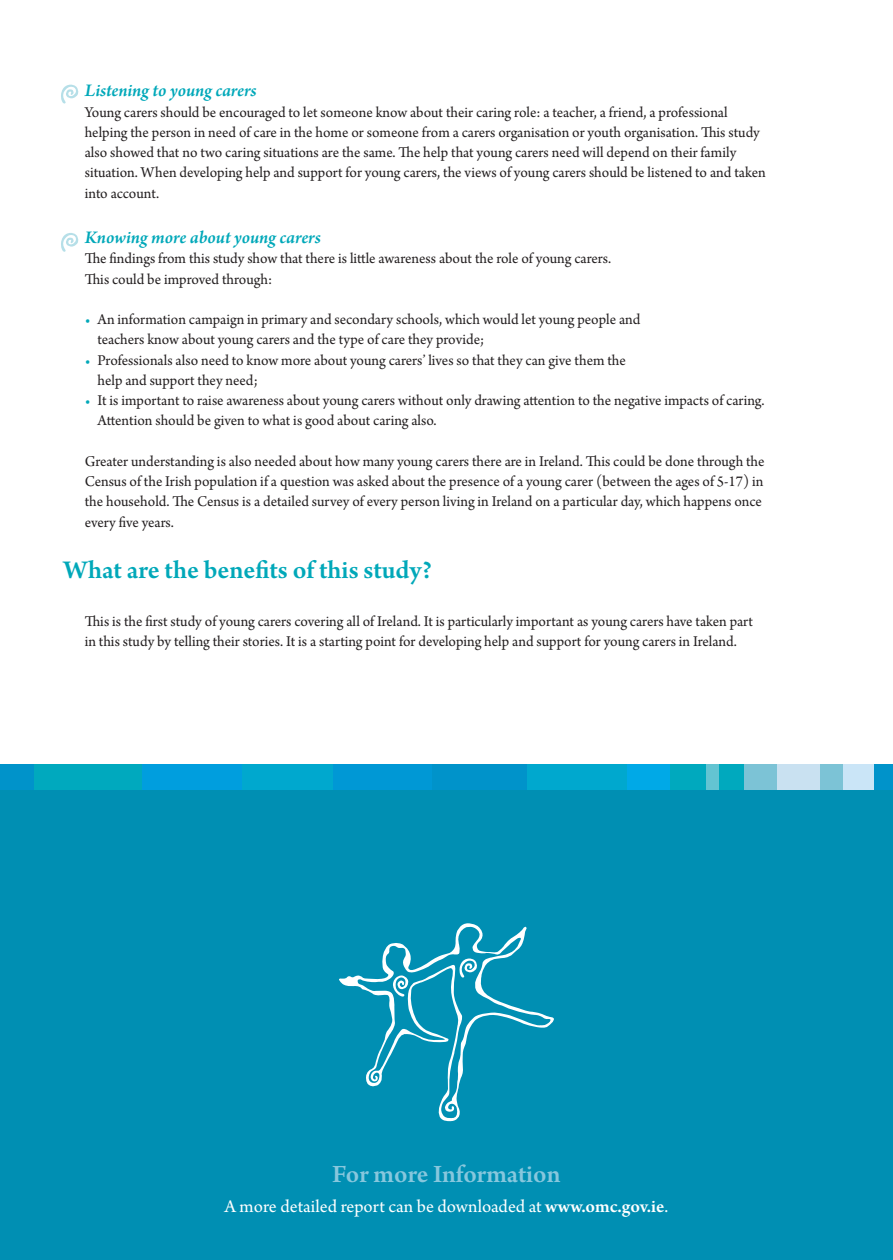
<style>
.page{position:relative;width:893px;height:1260px;background:#fff}
.page>*{position:absolute;margin:0;border:0;box-sizing:border-box;transform-origin:0 0}
.t1{font:600 27px "Arno Pro";color:#00a8b9}
.t2{font:600 26.4px "Arno Pro";color:#87c7dd}
.t3{font:18.9px "Arno Pro";color:#fff}
.t4{font:italic 600 18.75px "Arno Pro";letter-spacing:-.005em;color:#00a8b9}
.t5{font:15.75px/20.2px "Arno Pro";color:#231f20}
.s1{color:#00a8b9}
.s2{font-weight:600}
</style>
<div class="page">
<div style="left:0;top:777px;width:892px;height:483px;background:#008fb3"></div>
<svg style="left:339px;top:923px;width:214px;height:198px"></svg>
<div style="left:873px;top:764px;width:19px;height:25px;background:#0093ca"></div>
<div style="left:0;top:764px;width:34px;height:25px;background:#0093ca"></div>
<div style="left:34px;top:764px;width:108px;height:25px;background:#00a9be"></div>
<div style="left:142px;top:764px;width:100px;height:25px;background:#009ede"></div>
<div style="left:242px;top:764px;width:90px;height:25px;background:#00a8ce"></div>
<div style="left:332px;top:764px;width:100px;height:25px;background:#0098d5"></div>
<div style="left:432px;top:764px;width:95px;height:25px;background:#0093ca"></div>
<div style="left:527px;top:764px;width:100px;height:25px;background:#00a8ce"></div>
<div style="left:627px;top:764px;width:43px;height:25px;background:#00a9e7"></div>
<div style="left:670px;top:764px;width:36px;height:25px;background:#00a9be"></div>
<div style="left:706px;top:764px;width:13px;height:25px;background:#63c4d2"></div>
<div style="left:719px;top:764px;width:154px;height:25px;background:#00a9be"></div>
<div style="left:744px;top:764px;width:33px;height:25px;background:#7cc3d6"></div>
<div style="left:777px;top:764px;width:42px;height:25px;background:#c9e1f1"></div>
<div style="left:819px;top:764px;width:23px;height:25px;background:#7cc3d6"></div>
<div style="left:842px;top:764px;width:31px;height:25px;background:#cae5f7"></div>
<svg style="left:61px;top:85px;width:17px;height:18px"></svg>
<svg style="left:61px;top:233px;width:17px;height:19px"></svg>
<p class="t4" style="left:85px;top:83px;width:173px">Listening to young carers</p>
<p class="t5" style="left:85px;top:103px;width:682px">Young carers should be encouraged to let someone know about their caring role: a teacher, a friend, a professional helping the person in need of care in the home or someone from a carers organisation or youth organisation. This study also showed that no two caring situations are the same. The help that young carers need will depend on their family situation. When developing help and support for young carers, the views of young carers should be listened to and taken into account.</p>
<p class="t4" style="left:85px;top:230px;width:237px">Knowing more about young carers</p>
<p class="t5" style="left:85px;top:250px;width:528px">The findings from this study show that there is little awareness about the role of young carers.<br>This could be improved through:</p>
<p class="t5" style="left:97px;top:311px;width:544px;text-indent:-13px"><span class="s1">•</span> An information campaign in primary and secondary schools, which would let young people and teachers know about young carers and the type of care they provide;</p>
<p class="t5" style="left:97px;top:351px;width:530px;text-indent:-13px"><span class="s1">•</span> Professionals also need to know more about young carers’ lives so that they can give them the help and support they need;</p>
<p class="t5" style="left:97px;top:392px;width:668px;text-indent:-13px"><span class="s1">•</span> It is important to raise awareness about young carers without only drawing attention to the negative impacts of caring.<br>Attention should be given to what is good about caring also.</p>
<p class="t5" style="left:85px;top:453px;width:681px">Greater understanding is also needed about how many young carers there are in Ireland. This could be done through the Census of the Irish population if a question was asked about the presence of a young carer (between the ages of 5-17) in the household. The Census is a detailed survey of every person living in Ireland on a particular day, which happens once every five years.</p>
<h1 class="t1" style="left:63px;top:560px;width:370px">What are the benefits of this study?</h1>
<p class="t5" style="left:85px;top:612px;width:669px">This is the first study of young carers covering all of Ireland. It is particularly important as young carers have taken part in this study by telling their stories. It is a starting point for developing help and support for young carers in Ireland.</p>
<h2 class="t2" style="left:332px;top:1164px;width:230px">For more Information</h2>
<p class="t3" style="left:224px;top:1199px;width:445px">A more detailed report can be downloaded at <span class="s2">www.omc.gov.ie</span>.</p>
</div>
